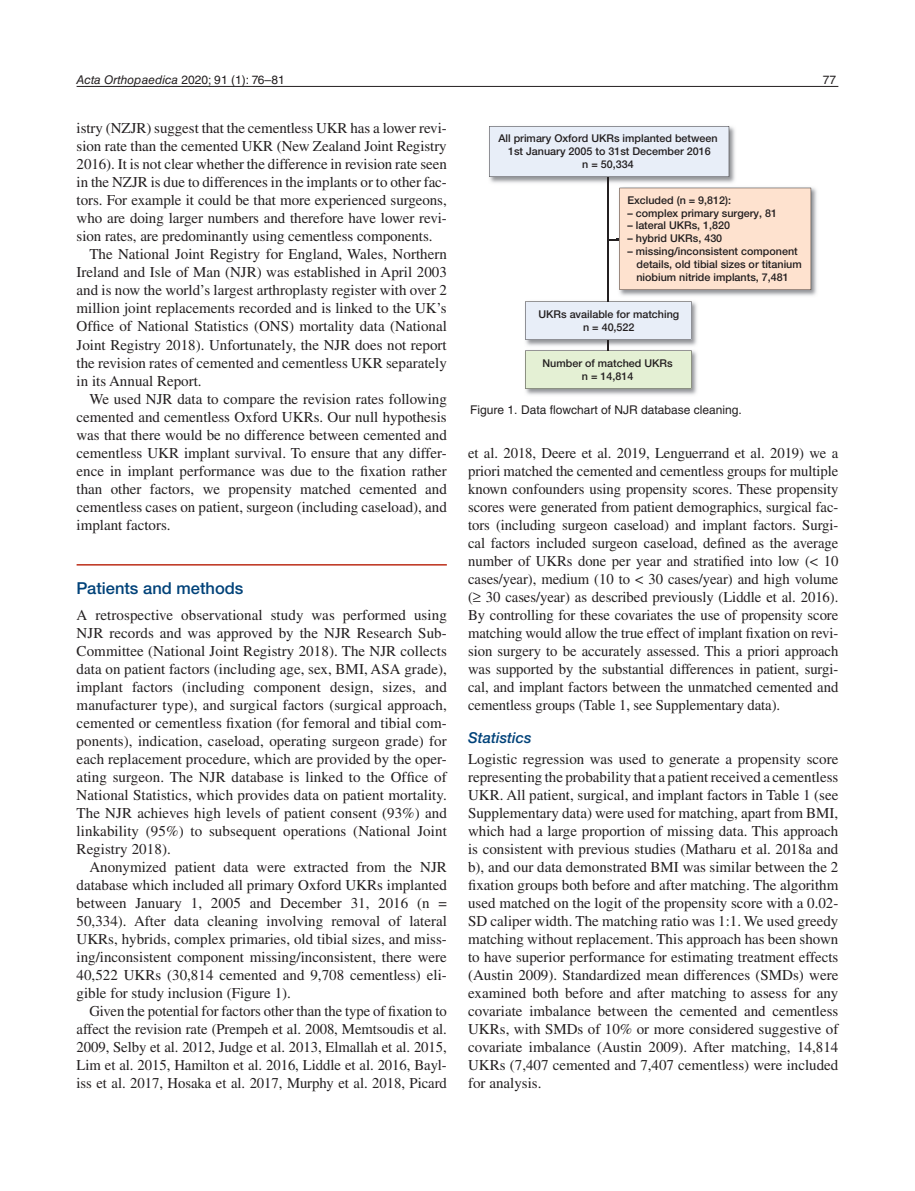
<style>
.page{position:relative;width:915px;height:1191px;background:#fff}
.page>*{position:absolute;margin:0;border:0;box-sizing:border-box;transform-origin:0 0}
.t1{font:500 16.5px "Helvetica Neue LTW1 G";color:#004279}
.t2{font:15px/18px "Times";color:#231f20;text-align:justify}
.t3{font:italic 500 15px "Helvetica Neue LTW1 G";color:#004279}
.t4{font:12px "Helvetica LT Std";color:#231f20}
.t5{font:italic 12px "Helvetica LT Std";color:#231f20}
.t6{font:500 10.8px/12.9px "Helvetica Neue LTW1 G";color:#231f20;text-align:center}
.s1{font-style:normal}
</style>
<div class="page">
<hr style="left:77px;top:86px;width:761px;height:1px;background:#231f20">
<hr style="left:77px;top:564px;width:369px;height:1px;background:#bc2e18">
<hr style="left:607px;top:167px;width:1px;height:205px;background:#231f20">
<img style="left:525px;top:299px;width:172px;height:96px">
<div style="left:525px;top:301px;width:166px;height:38px;background:#e8eef8"></div>
<svg style="left:525px;top:348px;width:166px;height:41px;background:#e0ebd1"></svg>
<img style="left:619px;top:187px;width:198px;height:109px">
<svg style="left:489px;top:126px;width:321px;height:164px"></svg>
<p class="t5" style="left:77px;top:72px;width:209px">Acta Orthopaedica <span class="s1">2020; 91 (1): 76–81</span></p>
<p class="t4" style="left:822px;top:72px;width:15px">77</p>
<p class="t2" style="left:77px;top:119px;width:371px">istry (NZJR) suggest that the cementless UKR has a lower revi-</p>
<p class="t2" style="left:77px;top:137px;width:371px">sion rate than the cemented UKR (New Zealand Joint Registry</p>
<p class="t2" style="left:77px;top:155px;width:371px">2016). It is not clear whether the difference in revision rate seen</p>
<p class="t2" style="left:77px;top:173px;width:371px">in the NZJR is due to differences in the implants or to other fac-</p>
<p class="t2" style="left:77px;top:191px;width:371px">tors. For example it could be that more experienced surgeons,</p>
<p class="t2" style="left:77px;top:209px;width:371px">who are doing larger numbers and therefore have lower revi-</p>
<p class="t2" style="left:77px;top:227px;width:357px">sion rates, are predominantly using cementless components.</p>
<p class="t2" style="left:89px;top:245px;width:359px">The National Joint Registry for England, Wales, Northern</p>
<p class="t2" style="left:77px;top:263px;width:371px">Ireland and Isle of Man (NJR) was established in April 2003</p>
<p class="t2" style="left:77px;top:281px;width:371px">and is now the world’s largest arthroplasty register with over 2</p>
<p class="t2" style="left:77px;top:299px;width:371px">million joint replacements recorded and is linked to the UK’s</p>
<p class="t2" style="left:77px;top:317px;width:371px">Office of National Statistics (ONS) mortality data (National</p>
<p class="t2" style="left:77px;top:335px;width:371px">Joint Registry 2018). Unfortunately, the NJR does not report</p>
<p class="t2" style="left:77px;top:353px;width:371px">the revision rates of cemented and cementless UKR separately</p>
<p class="t2" style="left:77px;top:371px;width:127px">in its Annual Report.</p>
<p class="t2" style="left:89px;top:389px;width:359px">We used NJR data to compare the revision rates following</p>
<p class="t2" style="left:77px;top:407px;width:371px">cemented and cementless Oxford UKRs. Our null hypothesis</p>
<p class="t2" style="left:77px;top:425px;width:371px">was that there would be no difference between cemented and</p>
<p class="t2" style="left:77px;top:443px;width:371px">cementless UKR implant survival. To ensure that any differ-</p>
<p class="t2" style="left:77px;top:461px;width:371px">ence in implant performance was due to the fixation rather</p>
<p class="t2" style="left:77px;top:479px;width:371px">than other factors, we propensity matched cemented and</p>
<p class="t2" style="left:77px;top:497px;width:371px">cementless cases on patient, surgeon (including caseload), and</p>
<p class="t2" style="left:77px;top:515px;width:96px">implant factors.</p>
<p class="t6" style="left:498px;top:131px;width:221px">All primary Oxford UKRs implanted between<br>1st January 2005 to 31st December 2016<br>n = 50,334</p>
<p class="t6" style="left:627px;top:193px;width:105px">Excluded (n = 9,812):</p>
<p class="t6" style="left:627px;top:206px;width:151px">– complex primary surgery, 81</p>
<p class="t6" style="left:627px;top:219px;width:104px">– lateral UKRs, 1,820</p>
<p class="t6" style="left:627px;top:232px;width:96px">– hybrid UKRs, 430</p>
<p class="t6" style="left:636px;top:245px;width:167px;text-align:left;text-indent:-9px">– missing/inconsistent component details, old tibial sizes or titanium niobium nitride implants, 7,481</p>
<p class="t6" style="left:538px;top:308px;width:142px">UKRs available for matching n = 40,522</p>
<p class="t6" style="left:542px;top:357px;width:132px">Number of matched UKRs n = 14,814</p>
<p class="t4" style="left:470px;top:402px;width:273px">Figure 1. Data flowchart of NJR database cleaning.</p>
<p class="t2" style="left:468px;top:443px;width:371px">et al. 2018, Deere et al. 2019, Lenguerrand et al. 2019) we a priori matched the cemented and cementless groups for multiple known confounders using propensity scores. These propensity scores were generated from patient demographics, surgical fac&shy;tors (including surgeon caseload) and implant factors. Surgi&shy;cal factors included surgeon caseload, defined as the average number of UKRs done per year and stratified into low (&lt; 10 cases/year), medium (10 to &lt; 30 cases/year) and high volume (≥ 30 cases/year) as described previously (Liddle et al. 2016).<br>By controlling for these covariates the use of propensity score matching would allow the true effect of implant fixation on revi&shy;sion surgery to be accurately assessed. This a priori approach was supported by the substantial differences in patient, surgi&shy;cal, and implant factors between the unmatched cemented and cementless groups (Table 1, see Supplementary data).</p>
<p class="t3" style="left:468px;top:728px;width:65px">Statistics</p>
<p class="t2" style="left:468px;top:749px;width:371px">Logistic regression was used to generate a propensity score representing the probability that a patient received a cementless UKR. All patient, surgical, and implant factors in Table 1 (see Supplementary data) were used for matching, apart from BMI, which had a large proportion of missing data. This approach is consistent with previous studies (Matharu et al. 2018a and b), and our data demonstrated BMI was similar between the 2 fixation groups both before and after matching. The algorithm used matched on the logit of the propensity score with a 0.02- SD caliper width. The matching ratio was 1:1. We used greedy matching without replacement. This approach has been shown to have superior performance for estimating treatment effects (Austin 2009). Standardized mean differences (SMDs) were examined both before and after matching to assess for any covariate imbalance between the cemented and cementless UKRs, with SMDs of 10% or more considered suggestive of covariate imbalance (Austin 2009). After matching, 14,814<br>UKRs (7,407 cemented and 7,407 cementless) were included for analysis.</p>
<p class="t1" style="left:77px;top:578px;width:168px">Patients and methods</p>
<p class="t2" style="left:77px;top:605px;width:371px">A retrospective observational study was performed using NJR records and was approved by the NJR Research Sub-Committee (National Joint Registry 2018). The NJR collects data on patient factors (including age, sex, BMI, ASA grade), implant factors (including component design, sizes, and manufacturer type), and surgical factors (surgical approach, cemented or cementless fixation (for femoral and tibial com&shy;ponents), indication, caseload, operating surgeon grade) for each replacement procedure, which are provided by the oper&shy;ating surgeon. The NJR database is linked to the Office of National Statistics, which provides data on patient mortality.<br>The NJR achieves high levels of patient consent (93%) and linkability (95%) to subsequent operations (National Joint Registry 2018).</p>
<p class="t2" style="left:77px;top:857px;width:371px;text-indent:13px">Anonymized patient data were extracted from the NJR database which included all primary Oxford UKRs implanted between January 1, 2005 and December 31, 2016 (n = 50,334). After data cleaning involving removal of lateral UKRs, hybrids, complex primaries, old tibial sizes, and miss&shy;ing/inconsistent component missing/inconsistent, there were 40,522 UKRs (30,814 cemented and 9,708 cementless) eli&shy;gible for study inclusion (Figure 1).</p>
<p class="t2" style="left:77px;top:1001px;width:371px;text-indent:13px">Given the potential for factors other than the type of fixation to affect the revision rate (Prempeh et al. 2008, Memtsoudis et al.<br>2009, Selby et al. 2012, Judge et al. 2013, Elmallah et al. 2015, Lim et al. 2015, Hamilton et al. 2016, Liddle et al. 2016, Bayl&shy;iss et al. 2017, Hosaka et al. 2017, Murphy et al. 2018, Picard</p>
</div>
